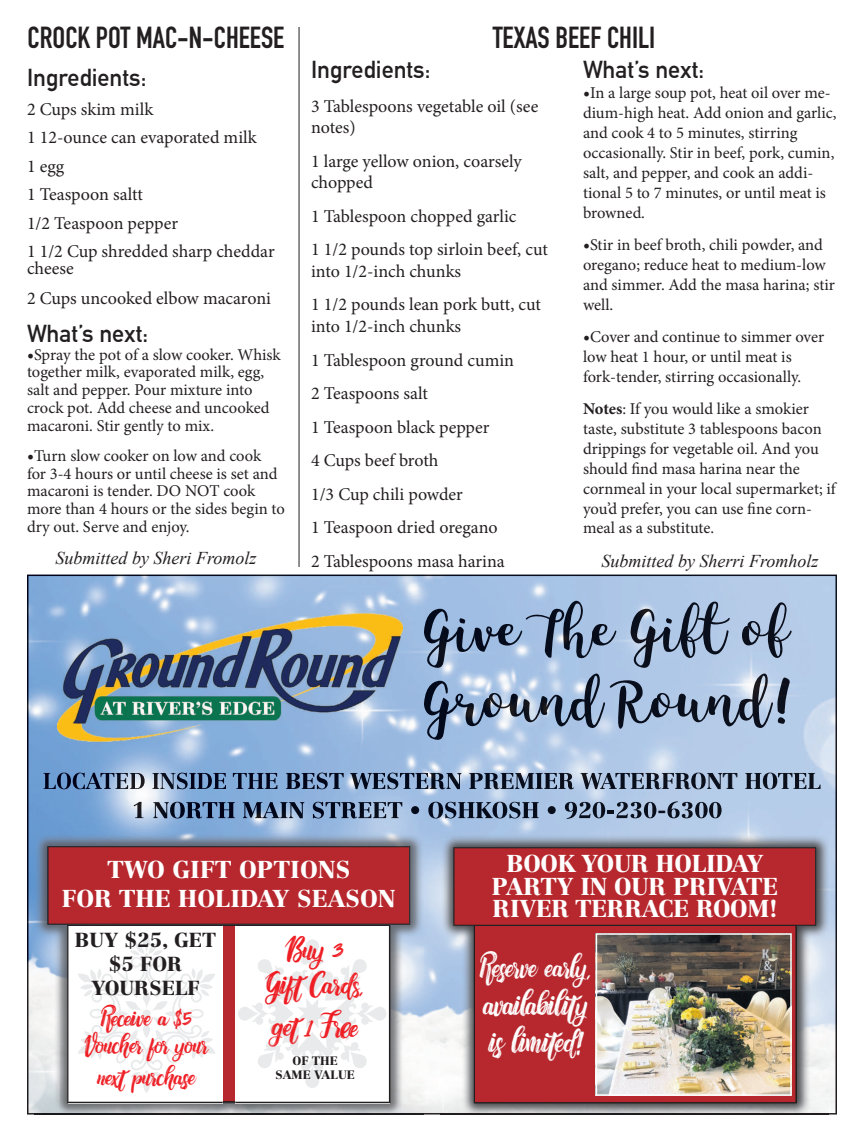
<style>
.page{position:relative;width:864px;height:1134px;background:#fff}
.page>*{position:absolute;margin:0;border:0;box-sizing:border-box;transform-origin:0 0}
.t1{font:700 30px "DIN Condensed";color:#231f20}
.t2{font:900 24px/22.5px "Centennial LT Std";letter-spacing:-.01em;color:#fff;text-align:center}
.t3{font:700 24px "DIN Alternate";color:#231f20}
.t4{font:900 22.5px "Centennial LT Std";color:#0b101c}
.t5{font:900 22.5px "Centennial LT Std";color:#0b0f1c}
.t6{font:900 19.95px/24px "Centennial LT Std";color:#231f20;text-align:center}
.t7{font:18px/33.6px "Minion Pro";letter-spacing:-.005em;color:#231f20}
.t8{font:italic 18px "Times New Roman";color:#231f20}
.t9{font:18px/37.5px "Nafasyah Brushed";letter-spacing:-.045em;color:#fff;text-align:center;scale:.93 1}
.t10{font:16.5px/20px "Minion Pro";letter-spacing:-.005em;color:#231f20}
.t11{font:16.5px/34.5px "Nafasyah Brushed";color:#ee1d23;text-align:center}
.t12{font:16.5px "Nafasyah Brushed";letter-spacing:-.035em;color:#fff;scale:.93 1}
.t13{font:13.5px/27px "Nafasyah Brushed";letter-spacing:-.04em;color:#ee1d23;text-align:center}
.t14{font:900 12px/14.4px "Centennial LT Std";color:#231f20;text-align:center}
.s1{font-size:18px}
.s2{font-weight:700}
</style>
<div class="page">
<img style="left:27px;top:575px;width:810px;height:540px">
<img style="left:35px;top:1113px;width:388px;height:2px">
<img style="left:440px;top:1113px;width:389px;height:2px">
<img style="left:599px;top:936px;width:190px;height:157px">
<div style="left:596px;top:933px;width:196px;height:163px;border:2px solid #fff"></div>
<hr style="left:299px;top:27px;width:1px;height:540px;background:#231f20">
<h1 class="t1" style="left:28px;top:18px;width:258px">CROCK POT MAC-N-CHEESE</h1>
<h2 class="t3" style="left:27px;top:60px;width:121px">Ingredients:</h2>
<p class="t7" style="left:27px;top:95px;width:249px;line-height:28.5px">2 Cups skim milk<br>1 12-ounce can evaporated milk<br>1 egg<br>1 Teaspoon saltt<br>1/2 Teaspoon pepper<br>1 1/2 Cup shredded sharp cheddar</p>
<p class="t7" style="left:27px;top:253px;width:246px;line-height:30px">cheese<br>2 Cups uncooked elbow macaroni</p>
<h2 class="t3" style="left:27px;top:315px;width:123px">What’s next:</h2>
<p class="t10" style="left:27px;top:346px;width:255px;line-height:17.9px"><span class="s1">•</span>Spray the pot of a slow cooker. Whisk together milk, evaporated milk, egg, salt and pepper. Pour mixture into crock pot. Add cheese and uncooked macaroni. Stir gently to mix.</p>
<p class="t10" style="left:27px;top:447px;width:259px;line-height:17.9px"><span class="s1">•</span>Turn slow cooker on low and cook<br>for 3-4 hours or until cheese is set and macaroni is tender. DO NOT cook more than 4 hours or the sides begin to dry out. Serve and enjoy.</p>
<p class="t8" style="left:56px;top:545px;width:202px">Submitted by Sheri Fromolz</p>
<h1 class="t1" style="left:493px;top:18px;width:164px">TEXAS BEEF CHILI</h1>
<h2 class="t3" style="left:311px;top:51px;width:121px">Ingredients:</h2>
<p class="t7" style="left:311px;top:95px;width:229px;line-height:21.6px">3 Tablespoons vegetable oil (see notes)</p>
<p class="t7" style="left:311px;top:150px;width:212px;line-height:21.6px">1 large yellow onion, coarsely chopped</p>
<p class="t7" style="left:311px;top:199px;width:238px">1 Tablespoon chopped garlic<br>1 1/2 pounds top sirloin beef, cut</p>
<p class="t7" style="left:311px;top:254px;width:232px">into 1/2-inch chunks<br>1 1/2 pounds lean pork butt, cut</p>
<p class="t7" style="left:311px;top:310px;width:205px">into 1/2-inch chunks<br>1 Tablespoon ground cumin<br>2 Teaspoons salt<br>1 Teaspoon black pepper<br>4 Cups beef broth<br>1/3 Cup chili powder<br>1 Teaspoon dried oregano<br>2 Tablespoons masa harina</p>
<h2 class="t3" style="left:583px;top:51px;width:123px">What’s next:</h2>
<p class="t10" style="left:583px;top:83px;width:255px"><span class="s1">•</span>In a large soup pot, heat oil over me&shy;dium-high heat. Add onion and garlic, and cook 4 to 5 minutes, stirring occasionally. Stir in beef, pork, cumin, salt, and pepper, and cook an addi&shy;tional 5 to 7 minutes, or until meat is browned.</p>
<p class="t10" style="left:583px;top:235px;width:253px"><span class="s1">•</span>Stir in beef broth, chili powder, and oregano; reduce heat to medium-low and simmer. Add the masa harina; stir well.</p>
<p class="t10" style="left:583px;top:327px;width:243px"><span class="s1">•</span>Cover and continue to simmer over low heat 1 hour, or until meat is fork-tender, stirring occasionally.</p>
<p class="t10" style="left:583px;top:399px;width:254px"><span class="s2">Notes</span>: If you would like a smokier taste, substitute 3 tablespoons bacon drippings for vegetable oil. And you should find masa harina near the cornmeal in your local supermarket; if you’d prefer, you can use fine corn&shy;meal as a substitute.</p>
<p class="t8" style="left:602px;top:549px;width:218px">Submitted by Sherri Fromholz</p>
<h3 class="t5" style="left:657px;top:800px;width:11px">-</h3>
<h3 class="t4" style="left:723px;top:771px;width:17px">T</h3>
<h2 class="t2" style="left:62px;top:855px;width:335px;line-height:28.8px">TWO GIFT OPTIONS<br>FOR THE HOLIDAY SEASON</h2>
<p class="t6" style="left:75px;top:928px;width:143px">BUY $25, GET $5 FOR<br>YOURSELF</p>
<p class="t11" style="left:267px;top:935px;width:98px">Buy 3<br>Gift Cars,</p>
<p class="t11" style="left:272px;top:1012px;width:88px">get 1 Fre</p>
<p class="t13" style="left:85px;top:1007px;width:124px">Receive a $5<br>Voucher for your</p>
<p class="t13" style="left:97px;top:1065px;width:101px">next purchase</p>
<p class="t14" style="left:275px;top:1054px;width:81px">OF THE<br>SAME VALUE</p>
<h2 class="t2" style="left:492px;top:853px;width:288px">BOOK YOUR HOLIDAY<br>PARTY IN OUR PRIVATE<br>RIVER TERRACE ROOM!</h2>
<p class="t12" style="left:480px;top:961px;width:121px">Reserve early<span class="s1">,</span></p>
<p class="t9" style="left:483px;top:989px;width:115px">availability is limited!</p>
</div>
